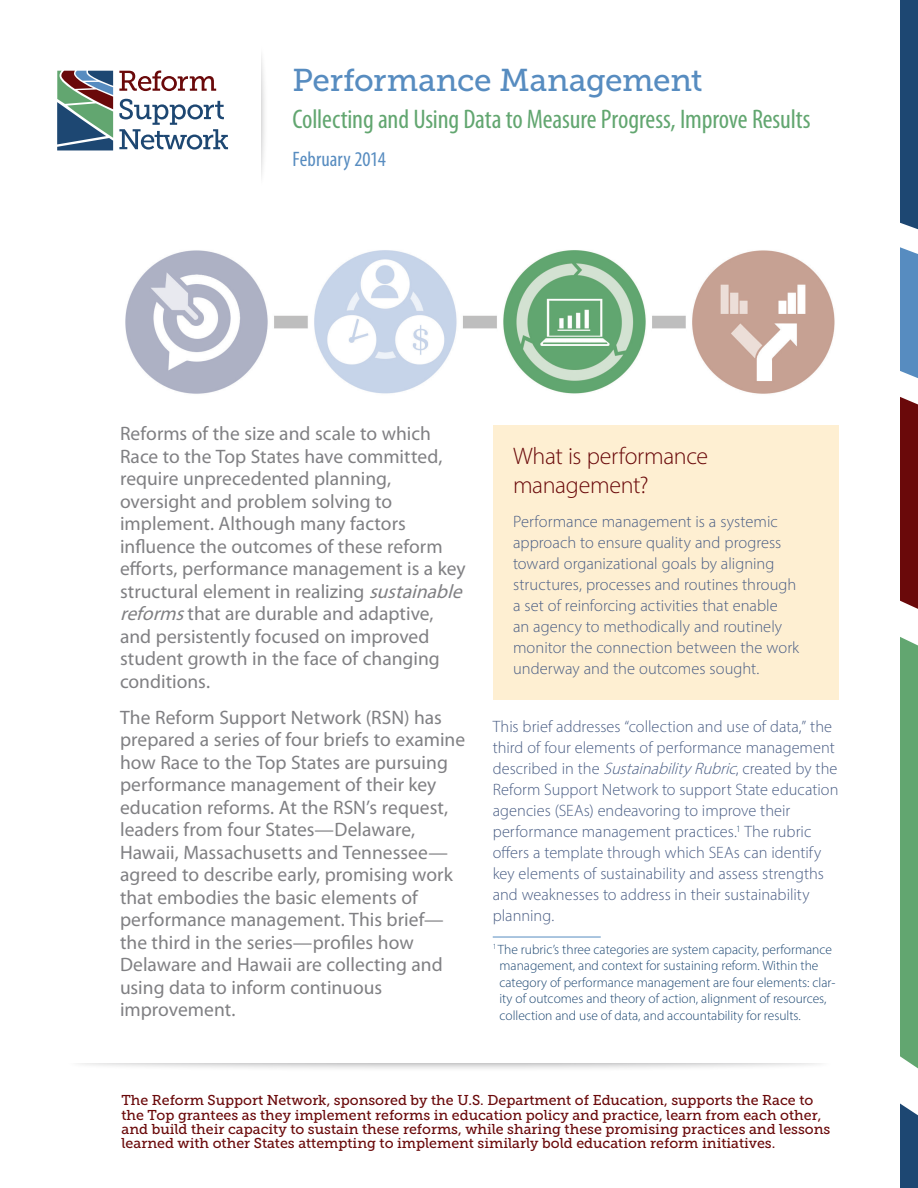
<style>
.page{position:relative;width:918px;height:1188px;background:#fff}
.page>*{position:absolute;margin:0;border:0;box-sizing:border-box;transform-origin:0 0}
.t1{font:31.5px "Museo Slab 500";letter-spacing:-.01em;color:#578cc0}
.t2{font:condensed 27px "Myriad Pro";letter-spacing:-.005em;color:#62a670}
.t3{font:300 24px/28.8px "Myriad Pro";letter-spacing:-.015em;color:#6a090a}
.t4{font:condensed 21px "Myriad Pro";letter-spacing:.005em;color:#578cc0}
.t5{font:19.5px/22.5px "Myriad Pro";color:#808083}
.t6{font:300 16.5px/21px "Myriad Pro";color:#4a5e85}
.t7{font:14.25px/14.2px "Museo Slab 500";color:#6a090a}
.t8{font:300 13.5px/16.5px "Myriad Pro";color:#1d4772}
.StyleSpan{font:300 9.6px "Myriad Pro";color:#1d4772}
.StyleSpan-2{font:300 7.8px "Myriad Pro";color:#1d4772}
.s1{font-style:italic}
</style>
<div class="page">
<svg style="left:900px;top:67px;width:18px;height:1121px;background:#667c77"></svg>
<div style="left:900px;top:0;width:18px;height:67px;background:#1d4772"></div>
<div style="left:242px;top:43px;width:26px;height:146px;background:#808083;opacity:.75"></div>
<div style="left:238px;top:37px;width:23px;height:152px;background:#fff"></div>
<svg style="left:119px;top:71px;width:97px;height:20px"></svg>
<svg style="left:119px;top:99px;width:109px;height:51px"></svg>
<svg style="left:58px;top:71px;width:55px;height:79px;background:#5f787d"></svg>
<div style="left:66px;top:1046px;width:767px;height:26px;background:#808083;opacity:.75"></div>
<div style="left:36px;top:1040px;width:827px;height:24px;background:#fff"></div>
<hr style="left:493px;top:937px;width:108px;height:1px;background:#578cc0">
<div style="left:493px;top:426px;width:345px;height:274px;background:#feefd2"></div>
<img style="left:125px;top:250px;width:710px;height:144px">
<h1 class="t1" style="left:292px;top:63px;width:411px">Performance Management</h1>
<h1 class="t2" style="left:292px;top:103px;width:520px">Collecting and Using Data to Measure Progress, Improve Results</h1>
<p class="t4" style="left:292px;top:146px;width:95px">February 2014</p>
<p class="t5" style="left:120px;top:422px;width:349px">Reforms of the size and scale to which Race to the Top States have committed, require unprecedented planning, oversight and problem solving to implement. Although many factors influence the outcomes of these reform efforts, performance management is a key structural element in realizing <span class="s1">sustainable reforms</span>that are durable and adaptive, and persistently focused on improved student growth in the face of changing conditions.</p>
<p class="t5" style="left:120px;top:706px;width:347px">The Reform Support Network (RSN) has prepared a series of four briefs to examine how Race to the Top States are pursuing performance management of their key education reforms. At the RSN’s request, leaders from four States—Delaware, Hawaii, Massachusetts and Tennessee— agreed to describe early, promising work that embodies the basic elements of performance management. This brief— the third in the series—profiles how Delaware and Hawaii are collecting and using data to inform continuous improvement.</p>
<h3 class="t3" style="left:513px;top:441px;width:197px">What is performance management?</h3>
<p class="t6" style="left:513px;top:511px;width:288px">Performance management is a systemic approach to ensure quality and progress toward organizational goals by aligning structures, processes and routines through a set of reinforcing activities that enable<br>an agency to methodically and routinely monitor the connection between the work underway and the outcomes sought.</p>
<p class="t6" style="left:493px;top:716px;width:347px">This brief addresses “collection and use of data,” the third of four elements of performance management described in the <span class="s1">SustainabilityRubric</span>, created by the Reform Support Network to support State education agencies (SEAs) endeavoring to improve their performance management practices.</p>
<p class="StyleSpan" style="left:736px;top:823px;width:6px">1</p>
<p class="t6" style="left:493px;top:821px;width:333px;text-indent:252px">The rubric offers a template through which SEAs can identify key elements of sustainability and assess strengths and weaknesses to address in their sustainability planning.</p>
<p class="StyleSpan-2" style="left:493px;top:942px;width:5px">1</p>
<p class="t8" style="left:498px;top:941px;width:339px">The rubric’s three categories are system capacity, performance management, and context for sustaining reform. Within the category of performance management are four elements: clar&shy;ity of outcomes and theory of action, alignment of resources, collection and use of data, and accountability for results.</p>
<p class="t7" style="left:122px;top:1094px;width:710px">The Reform Support Network, sponsored by the U.S. Department of Education, supports the Race to the Top grantees as they implement reforms in education policy and practice, learn from each other, and build their capacity to sustain these reforms, while sharing these promising practices and lessons learned with other States attempting to implement similarly bold education reform initiatives.</p>
</div>
